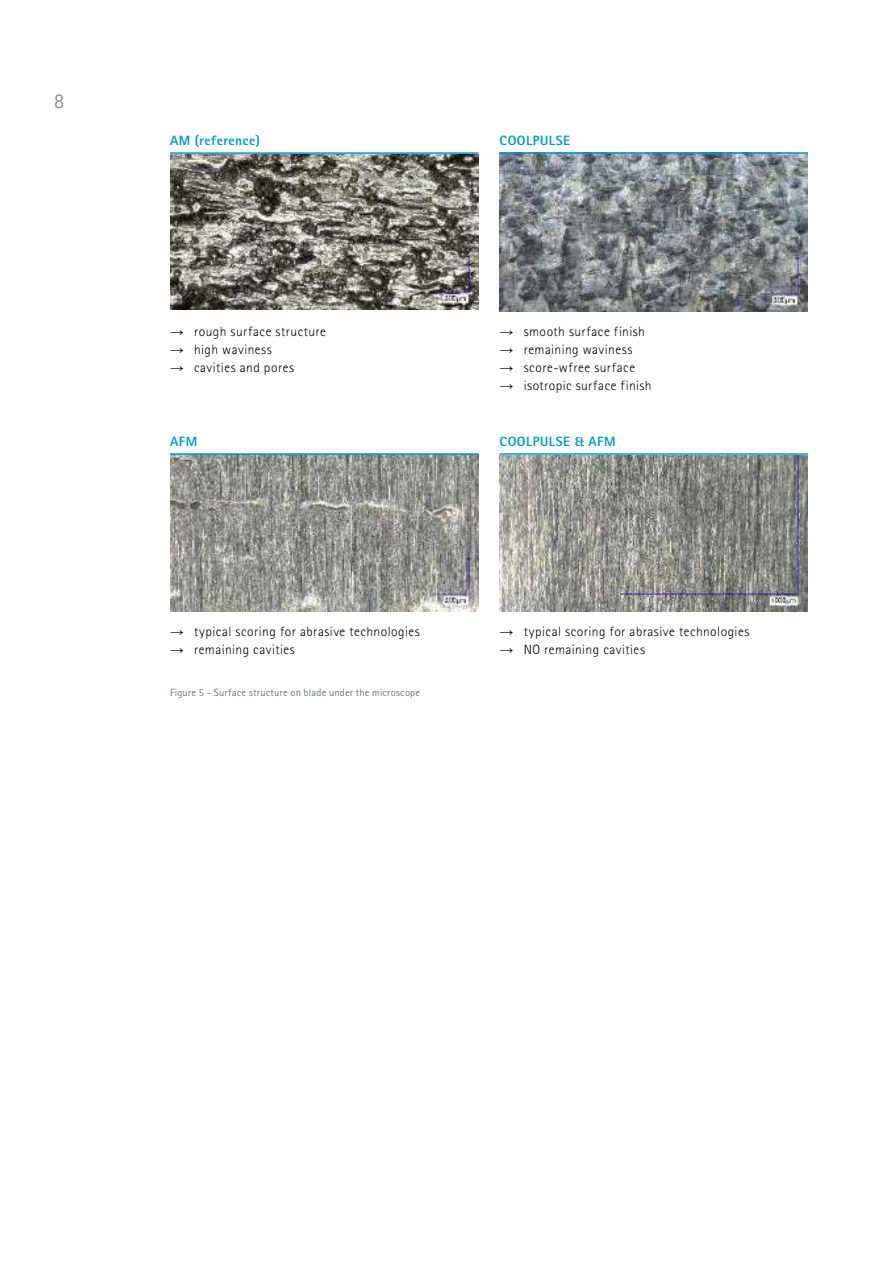
<style>
.page{position:relative;width:893px;height:1263px;background:#fff}
.page>*{position:absolute;margin:0;border:0;box-sizing:border-box;transform-origin:0 0}
.t1{font:300 21px "Rotis Sans Serif";color:#717879}
.t2{font:300 13.5px "Rotis Sans Serif";letter-spacing:.035em;color:#000}
.t3{font:800 13.5px "Rotis Sans Serif Pro";letter-spacing:.035em;color:#0098d1}
.t4{font:10.5px "Rotis Sans Serif Pro";letter-spacing:.015em;color:#717879}
.s1{font-family:"Arial";font-weight:400}
</style>
<div class="page">
<img style="left:170px;top:154px;width:308px;height:155px">
<img style="left:500px;top:154px;width:308px;height:157px">
<img style="left:170px;top:455px;width:308px;height:156px">
<img style="left:500px;top:455px;width:308px;height:156px">
<hr style="left:170px;top:152px;width:308px;height:2px;background:#0098d1">
<hr style="left:500px;top:152px;width:308px;height:2px;background:#0098d1">
<hr style="left:170px;top:453px;width:308px;height:2px;background:#0098d1">
<hr style="left:500px;top:453px;width:308px;height:2px;background:#0098d1">
<h1 class="t1" style="left:54px;top:89px;width:12px">8</h1>
<p class="t3" style="left:170px;top:132px;width:91px">AM (reference)</p>
<p class="t3" style="left:500px;top:132px;width:72px">COOLPULSE</p>
<p class="t2" style="left:170px;top:324px;width:157px"><span class="s1">→</span> rough surface structure</p>
<p class="t2" style="left:170px;top:342px;width:103px"><span class="s1">→</span> high waviness</p>
<p class="t2" style="left:170px;top:360px;width:125px"><span class="s1">→</span> cavities and pores</p>
<p class="t2" style="left:500px;top:324px;width:147px"><span class="s1">→</span> smooth surface finish</p>
<p class="t2" style="left:500px;top:342px;width:134px"><span class="s1">→</span> remaining waviness</p>
<p class="t2" style="left:500px;top:360px;width:137px"><span class="s1">→</span> score-wfree surface</p>
<p class="t2" style="left:500px;top:378px;width:153px"><span class="s1">→</span> isotropic surface finish</p>
<p class="t3" style="left:170px;top:432px;width:29px">AFM</p>
<p class="t3" style="left:500px;top:432px;width:118px">COOLPULSE &amp; AFM</p>
<p class="t2" style="left:170px;top:624px;width:251px"><span class="s1">→</span> typical scoring for abrasive technologies</p>
<p class="t2" style="left:170px;top:642px;width:126px"><span class="s1">→</span> remaining cavities</p>
<p class="t4" style="left:170px;top:686px;width:252px">Figure 5 - Surface structure on blade under the microscope</p>
<p class="t2" style="left:500px;top:624px;width:251px"><span class="s1">→</span> typical scoring for abrasive technologies</p>
<p class="t2" style="left:500px;top:642px;width:147px"><span class="s1">→</span> NO remaining cavities</p>
</div>
